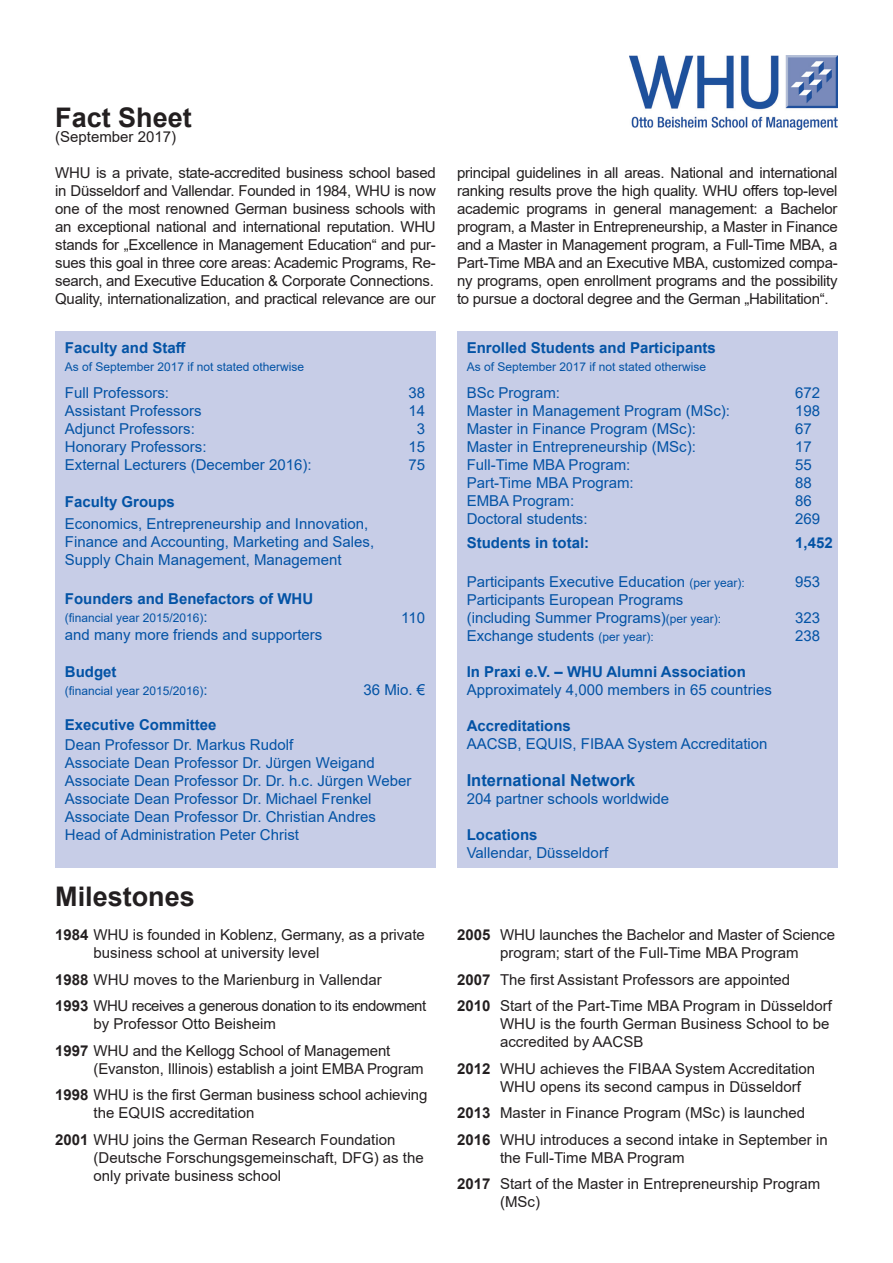
<style>
.page{position:relative;width:893px;height:1263px;background:#fff}
.page>*{position:absolute;margin:0;border:0;box-sizing:border-box;transform-origin:0 0}
.t1{font:700 27px "Arial";color:#231f20}
.t2{font:700 16.5px "Arial";color:#0353a5}
.t3{font:15px/18px "Arial";letter-spacing:-.01em;color:#231f20}
.t4{font:15px/18px "Arial";color:#0353a5}
.t5{font:700 15px "Arial";color:#0353a5}
.t6{font:15px/26.5px "Arial";letter-spacing:-.03em;color:#231f20}
.t7{font:700 15px/26.5px "Arial";color:#231f20}
.t8{font:12px "Arial";color:#0353a5}
.s1{font-size:15px}
.s2{font-size:12px}
.s3{font-weight:700}
</style>
<div class="page">
<div style="left:55px;top:332px;width:381px;height:536px;background:#c7cde7"></div>
<div style="left:457px;top:332px;width:381px;height:536px;background:#c7cde7"></div>
<img style="left:629px;top:55px;width:209px;height:74px">
<h1 class="t1" style="left:55px;top:99px;width:138px">Fact Sheet</h1>
<p class="t3" style="left:55px;top:128px;width:122px">(September 2017)</p>
<p class="t3" style="left:55px;top:163px;width:382px">WHU is a private, state-accredited business school based in Düsseldorf and Vallendar. Founded in 1984, WHU is now one of the most renowned German business schools with an exceptional national and international reputation. WHU stands for „Excellence in Management Education“ and pur&shy;sues this goal in three core areas: Academic Programs, Re&shy;search, and Executive Education &amp; Corporate Connections.<br>Quality, internationalization, and practical relevance are our</p>
<p class="t3" style="left:457px;top:163px;width:382px;text-align:justify">principal guidelines in all areas. National and international ranking results prove the high quality. WHU offers top-level academic programs in general management: a Bachelor program, a Master in Entrepreneurship, a Master in Finance and a Master in Management program, a Full-Time MBA, a Part-Time MBA and an Executive MBA, customized compa&shy;ny programs, open enrollment programs and the possibility to pursue a doctoral degree and the German „Habilitation“.</p>
<p class="t5" style="left:65px;top:337px;width:122px">Faculty and Staff</p>
<p class="t8" style="left:65px;top:359px;width:241px">As of September 2017 if not stated otherwise</p>
<p class="t4" style="left:65px;top:383px;width:248px">Full Professors:<br>Assistant Professors<br>Adjunct Professors:<br>Honorary Professors:<br>External Lecturers (December 2016):</p>
<p class="t5" style="left:65px;top:491px;width:112px">Faculty Groups</p>
<p class="t4" style="left:65px;top:515px;width:311px">Economics, Entrepreneurship and Innovation,<br>Finance and Accounting, Marketing and Sales,<br>Supply Chain Management, Management</p>
<p class="t5" style="left:65px;top:588px;width:250px">Founders and Benefactors of WHU</p>
<p class="t8" style="left:65px;top:609px;width:144px">(financial year 2015/2016)<span class="s1">:</span></p>
<p class="t4" style="left:65px;top:625px;width:259px">and many more friends and supporters</p>
<p class="t5" style="left:65px;top:661px;width:53px">Budget</p>
<p class="t8" style="left:65px;top:682px;width:144px">(financial year 2015/2016)<span class="s1">:</span></p>
<p class="t5" style="left:65px;top:714px;width:153px">Executive Committee</p>
<p class="t4" style="left:65px;top:735px;width:348px">Dean Professor Dr. Markus Rudolf<br>Associate Dean Professor Dr. Jürgen Weigand Associate Dean Professor Dr. Dr. h.c. Jürgen Weber Associate Dean Professor Dr. Michael Frenkel Associate Dean Professor Dr. Christian Andres Head of Administration Peter Christ</p>
<p class="t5" style="left:467px;top:337px;width:251px">Enrolled Students and Participants</p>
<p class="t8" style="left:467px;top:359px;width:241px">As of September 2017 if not stated otherwise</p>
<p class="t4" style="left:467px;top:384px;width:265px">BSc Program:<br>Master in Management Program (MSc):<br>Master in Finance Program (MSc):<br>Master in Entrepreneurship (MSc):<br>Full-Time MBA Program:<br>Part-Time MBA Program:<br>EMBA Program:<br>Doctoral students:</p>
<p class="t5" style="left:467px;top:532px;width:124px">Students in total:</p>
<p class="t4" style="left:467px;top:572px;width:279px">Participants Executive Education <span class="s2">(per year):<br></span>Participants European Programs (including Summer Programs)<span class="s2">(per year):<br></span>Exchange students <span class="s2">(per year):</span></p>
<p class="t5" style="left:467px;top:661px;width:281px">In Praxi e.V. – WHU Alumni Association</p>
<p class="t4" style="left:467px;top:680px;width:307px">Approximately 4,000 members in 65 countries</p>
<p class="t5" style="left:467px;top:715px;width:106px">Accreditations</p>
<p class="t4" style="left:467px;top:734px;width:302px">AACSB, EQUIS, FIBAA System Accreditation</p>
<p class="t2" style="left:467px;top:769px;width:170px">International Network</p>
<p class="t4" style="left:467px;top:790px;width:204px">204 partner schools worldwide</p>
<p class="t5" style="left:467px;top:824px;width:72px">Locations</p>
<p class="t4" style="left:467px;top:844px;width:143px">Vallendar, Düsseldorf</p>
<p class="t4" style="left:409px;top:384px;width:18px;text-align:center">38<br>14<br>3<br>15<br>75</p>
<p class="t4" style="left:795px;top:384px;width:27px">672<br>198<br>67<br>17<br>55<br>88<br>86<br>269</p>
<p class="t5" style="left:795px;top:532px;width:39px">1,452</p>
<p class="t4" style="left:795px;top:572px;width:27px">953</p>
<p class="t4" style="left:795px;top:608px;width:27px">323<br>238</p>
<p class="t4" style="left:401px;top:608px;width:25px">110</p>
<p class="t4" style="left:363px;top:680px;width:63px">36 Mio. €</p>
<h1 class="t1" style="left:55px;top:878px;width:141px">Milestones</h1>
<p class="t3" style="left:94px;top:926px;width:333px;text-indent:-38px"><span class="s3">1984</span> WHU is founded in Koblenz, Germany, as a private business school at university level</p>
<p class="t6" style="left:55px;top:966px;width:372px"><span class="s3">1988</span> WHU moves to the Marienburg in Vallendar<br><span class="s3">1993</span> WHU receives a generous donation to its endowment</p>
<p class="t3" style="left:55px;top:1010px;width:337px;line-height:26.5px;text-indent:38px">by Professor Otto Beisheim<br><span class="s3">1997</span> WHU and the Kellogg School of Management</p>
<p class="t3" style="left:55px;top:1055px;width:374px;line-height:26.5px;text-align:right">(Evanston, Illinois) establish a joint EMBA Program<br><span class="s3">1998</span> WHU is the first German business school achieving</p>
<p class="t3" style="left:55px;top:1099px;width:342px;line-height:26.5px;text-indent:38px">the EQUIS accreditation<br><span class="s3">2001</span> WHU joins the German Research Foundation</p>
<p class="t3" style="left:94px;top:1148px;width:332px">(Deutsche Forschungsgemeinschaft, DFG) as the only private business school</p>
<p class="t7" style="left:457px;top:922px;width:35px">2005</p>
<p class="t7" style="left:457px;top:966px;width:35px">2007<br>2010</p>
<p class="t7" style="left:457px;top:1055px;width:35px">2012</p>
<p class="t7" style="left:457px;top:1100px;width:35px">2013<br>2016</p>
<p class="t7" style="left:457px;top:1171px;width:35px">2017</p>
<p class="t3" style="left:500px;top:926px;width:336px">WHU launches the Bachelor and Master of Science program; start of the Full-Time MBA Program</p>
<p class="t3" style="left:500px;top:966px;width:334px;line-height:26.5px">The first Assistant Professors are appointed<br>Start of the Part-Time MBA Program in Düsseldorf</p>
<p class="t3" style="left:500px;top:1015px;width:331px">WHU is the fourth German Business School to be accredited by AACSB</p>
<p class="t3" style="left:500px;top:1059px;width:317px">WHU achieves the FIBAA System Accreditation<br>WHU opens its second campus in Düsseldorf</p>
<p class="t3" style="left:500px;top:1099px;width:329px;line-height:26.5px">Master in Finance Program (MSc) is launched<br>WHU introduces a second intake in September in</p>
<p class="t3" style="left:500px;top:1144px;width:322px;line-height:26.5px">the Full-Time MBA Program<br>Start of the Master in Entrepreneurship Program</p>
<p class="t3" style="left:500px;top:1193px;width:41px">(MSc)</p>
</div>
